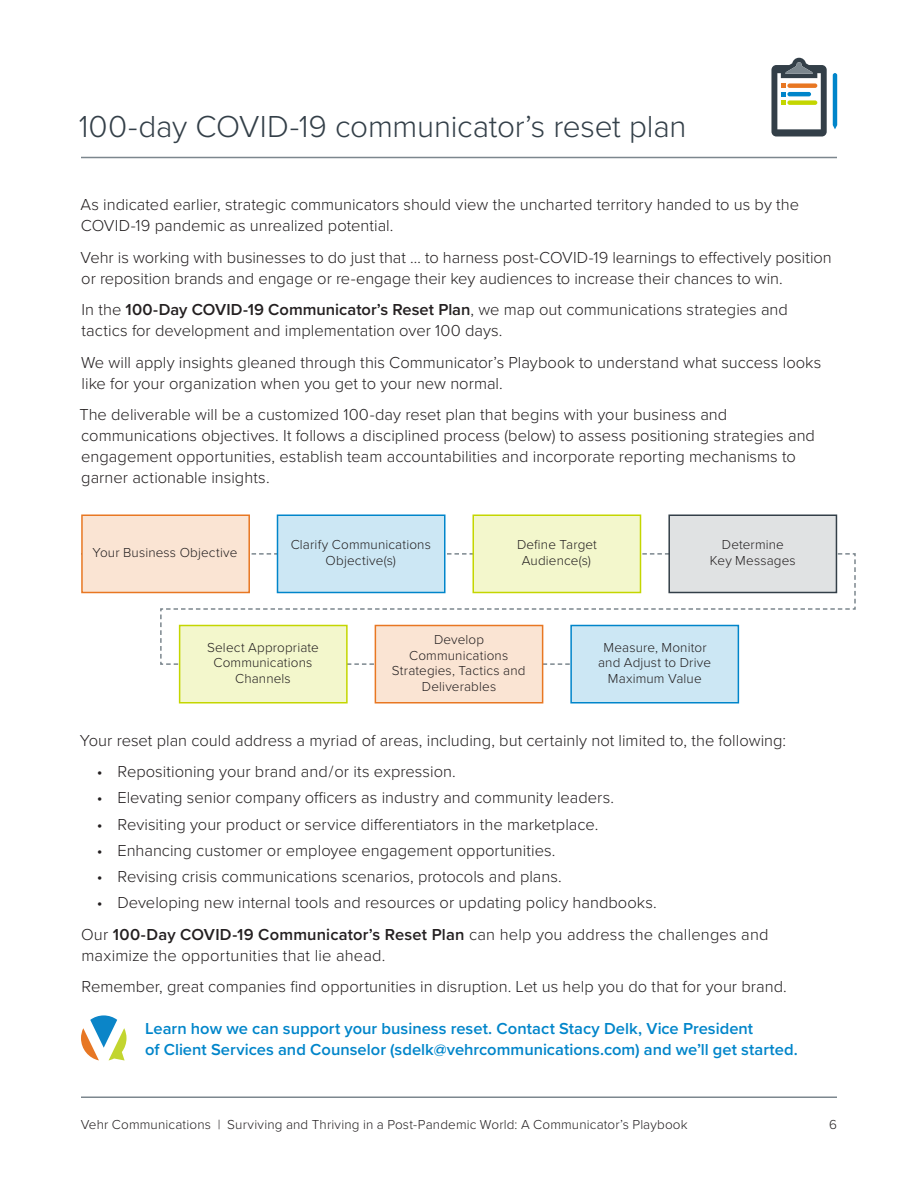
<style>
.page{position:relative;width:918px;height:1188px;background:#fff}
.page>*{position:absolute;margin:0;border:0;box-sizing:border-box;transform-origin:0 0}
.t1{font:300 31.5px "Proxima Nova";letter-spacing:-.01em;color:#333f48}
.t2{font:300 16.5px/21px "Proxima Nova";color:#231f20}
.t3{font:600 16.5px/21px "Proxima Nova";color:#0085ca}
.t4{font:300 13.5px/15.8px "Proxima Nova";letter-spacing:.01em;color:#231f20;text-align:center}
.s1{font-weight:600}
</style>
<div class="page">
<hr style="left:81px;top:1096px;width:756px;height:2px;background:#7c878e">
<svg style="left:81px;top:552px;width:775px;height:114px"></svg>
<hr style="left:81px;top:157px;width:756px;height:1px;background:#7c878e">
<div style="left:82px;top:515px;width:167px;height:77px;background:#fae4d3"></div>
<div style="left:81px;top:514px;width:169px;height:79px;border:2px solid #e87722"></div>
<div style="left:180px;top:626px;width:167px;height:77px;background:#f3f7cc"></div>
<div style="left:179px;top:625px;width:169px;height:79px;border:2px solid #c4d600"></div>
<div style="left:278px;top:515px;width:167px;height:77px;background:#cce7f4"></div>
<div style="left:277px;top:514px;width:169px;height:79px;border:2px solid #0085ca"></div>
<div style="left:375px;top:626px;width:168px;height:77px;background:#fae4d3"></div>
<div style="left:375px;top:625px;width:168px;height:79px;border:2px solid #e87722"></div>
<div style="left:473px;top:515px;width:167px;height:77px;background:#f3f7cc"></div>
<div style="left:472px;top:514px;width:169px;height:79px;border:2px solid #c4d600"></div>
<div style="left:571px;top:626px;width:167px;height:77px;background:#cce7f4"></div>
<div style="left:570px;top:625px;width:169px;height:79px;border:2px solid #0085ca"></div>
<div style="left:669px;top:515px;width:167px;height:77px;background:#e0e2e3"></div>
<div style="left:668px;top:514px;width:169px;height:79px;border:2px solid #333f48"></div>
<svg style="left:81px;top:1015px;width:46px;height:45px"></svg>
<svg style="left:771px;top:58px;width:56px;height:78px"></svg>
<svg style="left:833px;top:73px;width:4px;height:56px"></svg>
<h1 class="t1" style="left:79px;top:103px;width:609px">100-day COVID-19 communicator’s reset plan</h1>
<p class="t2" style="left:80px;top:193px;width:720px">As indicated earlier, strategic communicators should view the uncharted territory handed to us by the<br>COVID-19 pandemic as unrealized potential.</p>
<p class="t2" style="left:81px;top:246px;width:753px">Vehr is working with businesses to do just that … to harness post-COVID-19 learnings to effectively position or reposition brands and engage or re-engage their key audiences to increase their chances to win.</p>
<p class="t2" style="left:81px;top:298px;width:708px">In the <span class="s1">100-Day COVID-19 Communicator’s Reset Plan</span>, we map out communications strategies and tactics for development and implementation over 100 days.</p>
<p class="t2" style="left:81px;top:351px;width:742px">We will apply insights gleaned through this Communicator’s Playbook to understand what success looks like for your organization when you get to your new normal.</p>
<p class="t2" style="left:79px;top:403px;width:737px">The deliverable will be a customized 100-day reset plan that begins with your business and communications objectives. It follows a disciplined process (below) to assess positioning strategies and engagement opportunities, establish team accountabilities and incorporate reporting mechanisms to garner actionable insights.</p>
<p class="t4" style="left:93px;top:544px;width:146px">Your Business Objective</p>
<p class="t4" style="left:291px;top:536px;width:142px">Clarify Communications<br>Objective(s)</p>
<p class="t4" style="left:517px;top:536px;width:81px">Define Target<br>Audience(s)</p>
<p class="t4" style="left:710px;top:536px;width:87px">Determine<br>Key Messages</p>
<p class="t4" style="left:207px;top:639px;width:113px">Select Appropriate<br>Communications<br>Channels</p>
<p class="t4" style="left:392px;top:631px;width:135px">Develop<br>Communications<br>Strategies, Tactics and<br>Deliverables</p>
<p class="t4" style="left:598px;top:639px;width:114px">Measure, Monitor and Adjust to Drive<br>Maximum Value</p>
<p class="t2" style="left:80px;top:729px;width:708px">Your reset plan could address a myriad of areas, including, but certainly not limited to, the following:</p>
<p class="t2" style="left:97px;top:760px;width:360px">• Repositioning your brand and / or its expression.</p>
<p class="t2" style="left:97px;top:786px;width:519px">• Elevating senior company officers as industry and community leaders.</p>
<p class="t2" style="left:97px;top:813px;width:503px">• Revisiting your product or service differentiators in the marketplace.</p>
<p class="t2" style="left:97px;top:839px;width:460px">• Enhancing customer or employee engagement opportunities.</p>
<p class="t2" style="left:97px;top:865px;width:466px">• Revising crisis communications scenarios, protocols and plans.</p>
<p class="t2" style="left:81px;top:886px;width:689px;line-height:31.5px;text-indent:16px">• Developing new internal tools and resources or updating policy handbooks.<br>Our <span class="s1">100-Day COVID-19 Communicator’s Reset Plan</span> can help you address the challenges and</p>
<p class="t2" style="left:81px;top:939px;width:707px;line-height:31.5px">maximize the opportunities that lie ahead.<br>Remember, great companies find opportunities in disruption. Let us help you do that for your brand.</p>
<p class="t3" style="left:145px;top:1018px;width:654px">Learn how we can support your business reset. Contact Stacy Delk, Vice President<br>of Client Services and Counselor (sdelk@vehrcommunications.com) and we’ll get started.</p>
<p class="t4" style="left:81px;top:1116px;width:608px">Vehr Communications | Surviving and Thriving in a Post-Pandemic World: A Communicator’s Playbook</p>
<p class="t4" style="left:829px;top:1116px;width:9px">6</p>
</div>
